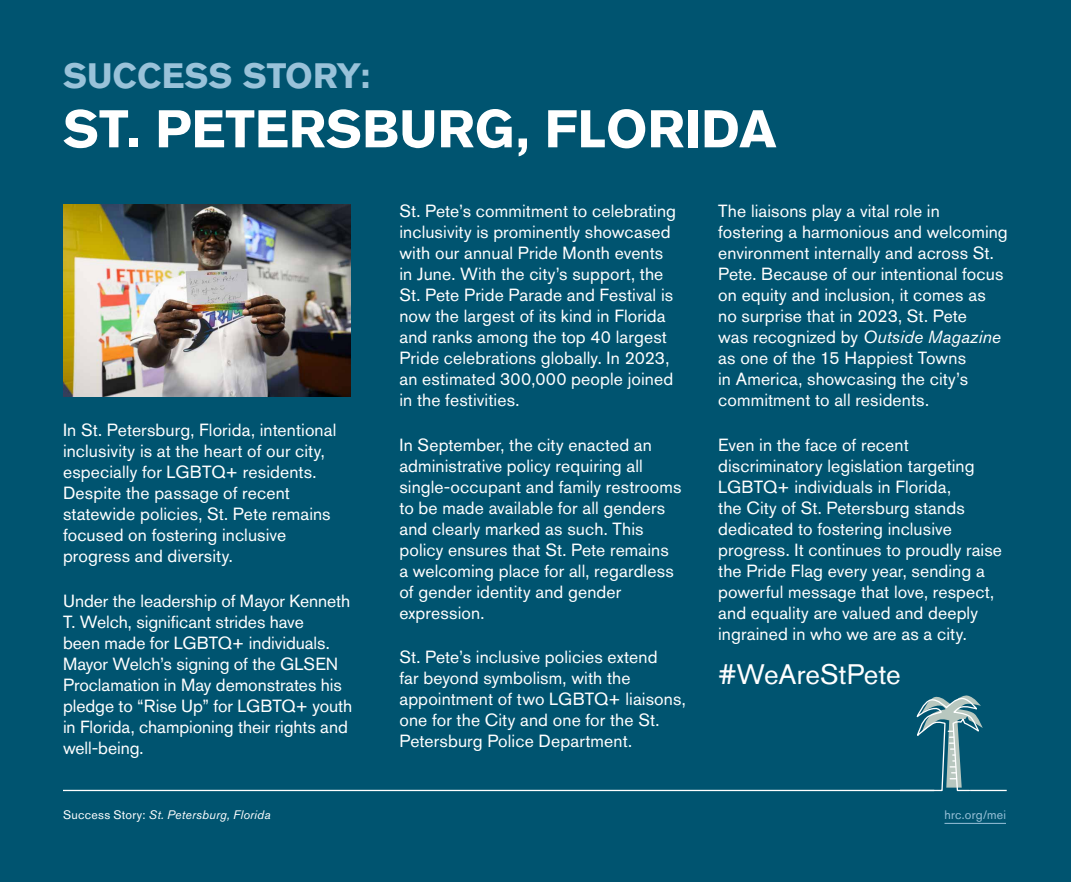
<style>
.page{position:relative;width:1071px;height:882px;background:#005470}
.page>*{position:absolute;margin:0;border:0;box-sizing:border-box;transform-origin:0 0}
.t1{font:700 52.5px "Akzidenz Grotesk BQ";color:#fff}
.t2{font:700 35px "Akzidenz Grotesk BQ";color:#99c2d9}
.t3{font:28px "Akzidenz Grotesk BQ";letter-spacing:-.005em;color:#fff}
.t4{font:17.5px/21px "Akzidenz Grotesk BQ";letter-spacing:.005em;color:#fff}
.t5{font:italic 12.25px "Akzidenz Grotesk BQ";letter-spacing:.015em;color:#fff}
.t6{font:12.25px "Akzidenz Grotesk BQ";letter-spacing:.02em;color:#99c2d9}
.s1{font-style:italic}
.s2{font-style:normal}
</style>
<div class="page">
<hr style="left:63px;top:790px;width:871px;height:1px;background:#fff">
<hr style="left:944px;top:823px;width:62px;height:1px;background:#99c2d9">
<hr style="left:970px;top:790px;width:37px;height:1px;background:#fff">
<img style="left:63px;top:205px;width:288px;height:192px">
<svg style="left:899px;top:695px;width:84px;height:97px"></svg>
<h2 class="t2" style="left:63px;top:55px;width:308px">SUCCESS STORY:</h2>
<h1 class="t1" style="left:63px;top:99px;width:715px">ST. PETERSBURG, FLORIDA</h1>
<p class="t4" style="left:63px;top:420px;width:275px">In St. Petersburg, Florida, intentional inclusivity is at the heart of our city, especially for LGBTQ+ residents.<br>Despite the passage of recent statewide policies, St. Pete remains focused on fostering inclusive progress and diversity.</p>
<p class="t4" style="left:63px;top:590px;width:291px">Under the leadership of Mayor Kenneth T. Welch, significant strides have<br>been made for LGBTQ+ individuals.<br>Mayor Welch’s signing of the GLSEN Proclamation in May demonstrates his pledge to “Rise Up” for LGBTQ+ youth in Florida, championing their rights and well-being.</p>
<p class="t4" style="left:399px;top:200px;width:278px">St. Pete’s commitment to celebrating inclusivity is prominently showcased with our annual Pride Month events in June. With the city’s support, the St. Pete Pride Parade and Festival is now the largest of its kind in Florida and ranks among the top 40 largest Pride celebrations globally. In 2023, an estimated 300,000 people joined in the festivities.</p>
<p class="t4" style="left:399px;top:434px;width:284px">In September, the city enacted an administrative policy requiring all single-occupant and family restrooms to be made available for all genders and clearly marked as such. This policy ensures that St. Pete remains a welcoming place for all, regardless of gender identity and gender expression.</p>
<p class="t4" style="left:399px;top:647px;width:288px">St. Pete’s inclusive policies extend<br>far beyond symbolism, with the appointment of two LGBTQ+ liaisons, one for the City and one for the St.<br>Petersburg Police Department.</p>
<p class="t4" style="left:718px;top:200px;width:291px">The liaisons play a vital role in fostering a harmonious and welcoming environment internally and across St.<br>Pete. Because of our intentional focus on equity and inclusion, it comes as no surprise that in 2023, St. Pete<br>was recognized by <span class="s1">Outside Magazine </span>as one of the 15 Happiest Towns<br>in America, showcasing the city’s commitment to all residents.</p>
<p class="t4" style="left:718px;top:434px;width:285px">Even in the face of recent discriminatory legislation targeting LGBTQ+ individuals in Florida,<br>the City of St. Petersburg stands dedicated to fostering inclusive progress. It continues to proudly raise the Pride Flag every year, sending a powerful message that love, respect, and equality are valued and deeply ingrained in who we are as a city.</p>
<h3 class="t3" style="left:718px;top:658px;width:184px">#WeAreStPete</h3>
<p class="t5" style="left:63px;top:807px;width:209px"><span class="s2">Success Story:</span> St. Petersburg, Florida</p>
<p class="t6" style="left:944px;top:807px;width:63px">hrc.org/mei</p>
</div>
